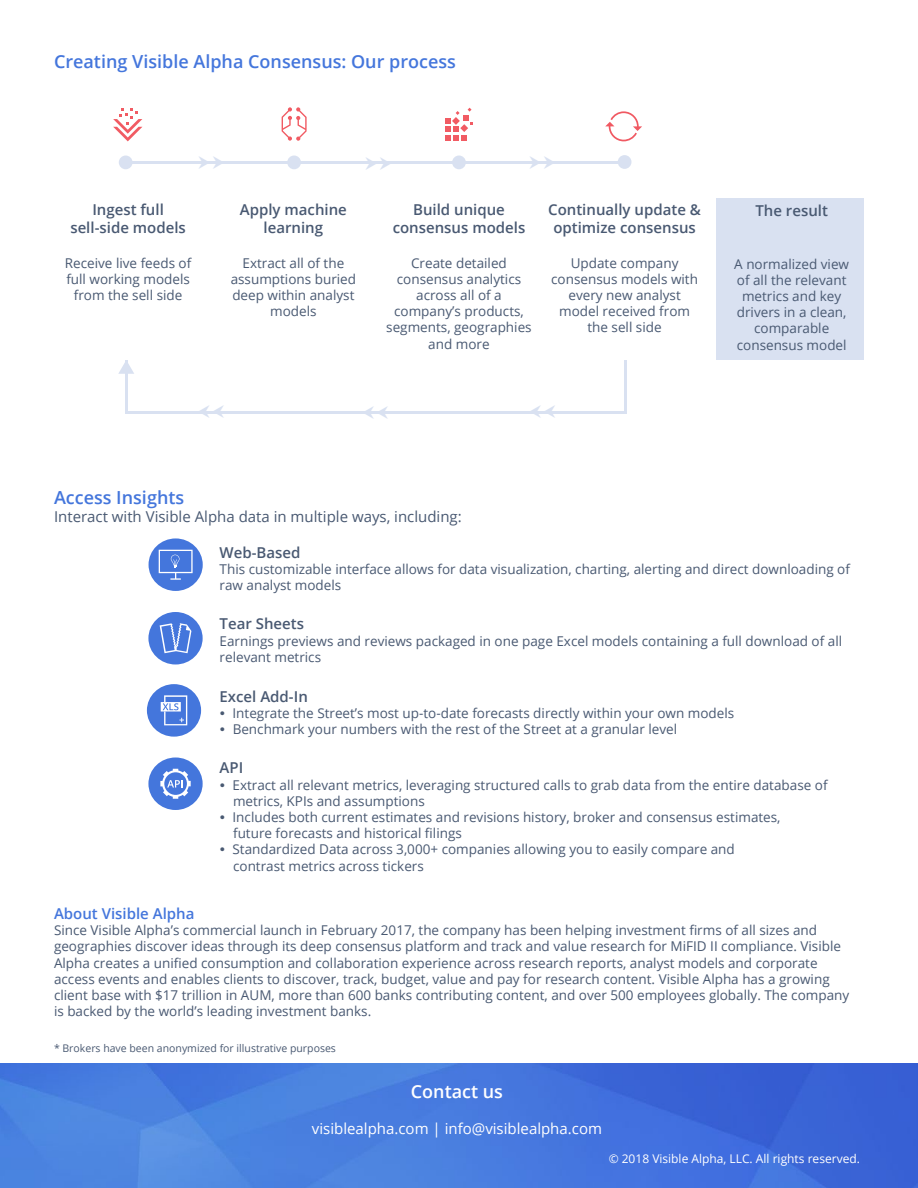
<style>
.page{position:relative;width:918px;height:1188px;background:#fff}
.page>*{position:absolute;margin:0;border:0;box-sizing:border-box;transform-origin:0 0}
.t1{font:600 18px "Open Sans";color:#4476dc}
.t2{font:600 18px "Open Sans";color:#fff}
.t3{font:600 15px/18px "Open Sans";color:#495972;text-align:center}
.t4{font:15px "Open Sans";color:#495972}
.t5{font:15px "Open Sans";color:#fff}
.t6{font:600 15px "Open Sans";color:#4476dc}
.t7{font:13.5px/16.2px "Open Sans";color:#495972}
.t8{font:12px "Open Sans";color:#fff}
.t9{font:10.5px "Open Sans";color:#495972}
.s1{font-family:"Museo Sans 300"}
</style>
<div class="page">
<div style="left:148px;top:758px;width:55px;height:52px;background:#4476dc;border-radius:50%"></div>
<svg style="left:160px;top:769px;width:31px;height:30px"></svg>
<div style="left:147px;top:684px;width:54px;height:53px;background:#4476dc;border-radius:50%"></div>
<svg style="left:161px;top:695px;width:26px;height:30px"></svg>
<div style="left:148px;top:612px;width:55px;height:52px;background:#4476dc;border-radius:50%"></div>
<svg style="left:160px;top:623px;width:31px;height:30px"></svg>
<div style="left:149px;top:538px;width:54px;height:53px;background:#4476dc;border-radius:50%"></div>
<svg style="left:159px;top:550px;width:34px;height:30px"></svg>
<img style="left:0;top:1064px;width:918px;height:124px">
<svg style="left:113px;top:108px;width:29px;height:33px"></svg>
<svg style="left:445px;top:108px;width:28px;height:32px"></svg>
<svg style="left:282px;top:107px;width:25px;height:34px"></svg>
<div style="left:119px;top:156px;width:14px;height:13px;background:#d9e1f1;border-radius:50%"></div>
<div style="left:287px;top:156px;width:14px;height:13px;background:#d9e1f1;border-radius:50%"></div>
<div style="left:452px;top:156px;width:14px;height:13px;background:#d9e1f1;border-radius:50%"></div>
<div style="left:618px;top:155px;width:13px;height:14px;background:#d9e1f1;border-radius:50%"></div>
<hr style="left:126px;top:161px;width:499px;height:3px;background:#d9e1f1">
<hr style="left:128px;top:411px;width:499px;height:3px;background:#d9e1f1">
<hr style="left:125px;top:360px;width:3px;height:54px;background:#d9e1f1">
<svg style="left:118px;top:363px;width:16px;height:11px"></svg>
<hr style="left:624px;top:360px;width:3px;height:54px;background:#d9e1f1">
<div style="left:716px;top:198px;width:148px;height:162px;background:#d9e1f1"></div>
<svg style="left:605px;top:111px;width:37px;height:30px"></svg>
<h1 class="t1" style="left:54px;top:49px;width:403px">Creating Visible Alpha Consensus: Our process</h1>
<p class="t3" style="left:70px;top:201px;width:117px">Ingest full sell-side models</p>
<p class="t7" style="left:65px;top:254px;width:128px;text-align:center">Receive live feeds of full working models from the sell side</p>
<p class="t3" style="left:240px;top:201px;width:109px">Apply machine learning</p>
<p class="t7" style="left:231px;top:254px;width:127px;text-align:center">Extract all of the assumptions buried deep within analyst models</p>
<p class="t3" style="left:393px;top:201px;width:134px">Build unique consensus models</p>
<p class="t7" style="left:386px;top:254px;width:147px;text-align:center">Create detailed consensus analytics across all of a company’s products, segments, geographies and more</p>
<p class="t3" style="left:548px;top:201px;width:154px">Continually update &amp; optimize consensus</p>
<p class="t7" style="left:551px;top:254px;width:148px;text-align:center">Update company consensus models with every new analyst model received from the sell side</p>
<p class="t3" style="left:755px;top:202px;width:74px">The result</p>
<p class="t7" style="left:734px;top:255px;width:116px;text-align:center">A normalized view of all the relevant metrics and key drivers in a clean, comparable consensus model</p>
<h1 class="t1" style="left:54px;top:485px;width:132px">Access Insights</h1>
<p class="t4" style="left:54px;top:507px;width:409px">Interact with Visible Alpha data in multiple ways, including:</p>
<p class="t3" style="left:220px;top:543px;width:82px">Web-Based</p>
<p class="t7" style="left:220px;top:560px;width:632px">This customizable interface allows for data visualization, charting, alerting and direct downloading of raw analyst models</p>
<p class="t3" style="left:220px;top:615px;width:86px">Tear Sheets</p>
<p class="t7" style="left:220px;top:632px;width:624px">Earnings previews and reviews packaged in one page Excel models containing a full download of all relevant metrics</p>
<p class="t3" style="left:220px;top:687px;width:90px">Excel Add-In</p>
<p class="t7" style="left:220px;top:704px;width:516px"><span class="s1">•</span> Integrate the Street’s most up-to-date forecasts directly within your own models</p>
<p class="t7" style="left:220px;top:721px;width:459px"><span class="s1">•</span> Benchmark your numbers with the rest of the Street at a granular level</p>
<p class="t3" style="left:220px;top:759px;width:25px">API</p>
<p class="t7" style="left:233px;top:776px;width:596px;text-indent:-14px"><span class="s1">•</span> Extract all relevant metrics, leveraging structured calls to grab data from the entire database of metrics, KPIs and assumptions</p>
<p class="t7" style="left:233px;top:809px;width:549px;text-indent:-14px"><span class="s1">•</span> Includes both current estimates and revisions history, broker and consensus estimates, future forecasts and historical filings</p>
<p class="t7" style="left:233px;top:841px;width:503px;text-indent:-14px"><span class="s1">•</span> Standardized Data across 3,000+ companies allowing you to easily compare and contrast metrics across tickers</p>
<p class="t6" style="left:54px;top:903px;width:142px">About Visible Alpha</p>
<p class="t7" style="left:54px;top:922px;width:797px">Since Visible Alpha’s commercial launch in February 2017, the company has been helping investment firms of all sizes and geographies discover ideas through its deep consensus platform and track and value research for MiFID II compliance. Visible Alpha creates a unified consumption and collaboration experience across research reports, analyst models and corporate access events and enables clients to discover, track, budget, value and pay for research content. Visible Alpha has a growing client base with $17 trillion in AUM, more than 600 banks contributing content, and over 500 employees globally. The company is backed by the world’s leading investment banks.</p>
<p class="t9" style="left:54px;top:1041px;width:283px">* Brokers have been anonymized for illustrative purposes</p>
<h1 class="t2" style="left:411px;top:1079px;width:94px">Contact us</h1>
<p class="t5" style="left:312px;top:1118px;width:292px">visiblealpha.com | info@visiblealpha.com</p>
<p class="t8" style="left:609px;top:1150px;width:253px">© 2018 Visible Alpha, LLC. All rights reserved.</p>
</div>
